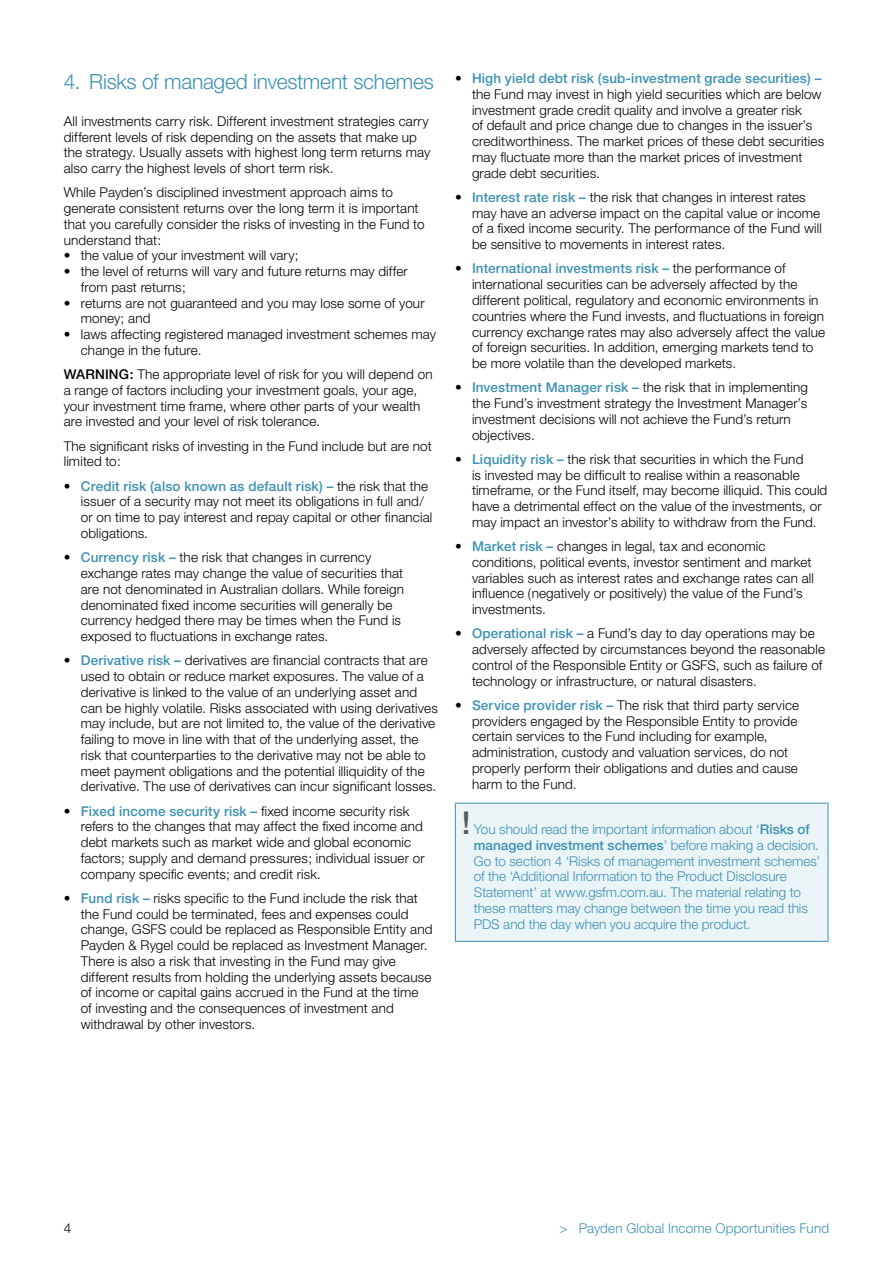
<style>
.page{position:relative;width:893px;height:1263px;background:#fff}
.page>*{position:absolute;margin:0;border:0;box-sizing:border-box;transform-origin:0 0}
.t1{font:500 31.5px "Helvetica Neue";color:#58585a}
.t2{font:300 21px "Helvetica Neue";letter-spacing:-.01em;color:#3c91b4}
.t3{font:300 13.5px/15.8px "Helvetica Neue";letter-spacing:.01em;color:#000}
.t4{font:300 13.5px/15.8px "Helvetica Neue";color:#3c91b4}
.s1{font-weight:500}
.s2{font-weight:500;color:#3c91b4}
</style>
<div class="page">
<div style="left:455px;top:803px;width:373px;height:138px;background:#ebf4f7"></div>
<hr style="left:455px;top:803px;width:373px;height:1px;background:#3c91b4">
<hr style="left:455px;top:803px;width:1px;height:138px;background:#3c91b4">
<hr style="left:828px;top:803px;width:1px;height:138px;background:#3c91b4">
<hr style="left:455px;top:941px;width:373px;height:1px;background:#3c91b4">
<h2 class="t2" style="left:64px;top:68px;width:372px">4. Risks of managed investment schemes</h2>
<p class="t3" style="left:64px;top:113px;width:368px">All investments carry risk. Different investment strategies carry different levels of risk depending on the assets that make up the strategy. Usually assets with highest long term returns may also carry the highest levels of short term risk.</p>
<p class="t3" style="left:64px;top:184px;width:362px">While Payden’s disciplined investment approach aims to generate consistent returns over the long term it is important that you carefully consider the risks of investing in the Fund to understand that:</p>
<p class="t3" style="left:64px;top:247px;width:236px">• the value of your investment will vary;</p>
<p class="t3" style="left:81px;top:263px;width:329px;text-indent:-17px">• the level of returns will vary and future returns may differ from past returns;</p>
<p class="t3" style="left:81px;top:295px;width:345px;text-indent:-17px">• returns are not guaranteed and you may lose some of your money; and</p>
<p class="t3" style="left:81px;top:326px;width:357px;text-indent:-17px">• laws affecting registered managed investment schemes may change in the future.</p>
<p class="t3" style="left:64px;top:366px;width:370px"><span class="s1">WARNING:</span> The appropriate level of risk for you will depend on a range of factors including your investment goals, your age, your investment time frame, where other parts of your wealth are invested and your level of risk tolerance.</p>
<p class="t3" style="left:64px;top:438px;width:369px">The significant risks of investing in the Fund include but are not limited to:</p>
<p class="t3" style="left:81px;top:478px;width:353px;text-indent:-17px">• <span class="s2">Credit risk (also known as default risk) –</span> the risk that the issuer of a security may not meet its obligations in full and/ or on time to pay interest and repay capital or other financial obligations.</p>
<p class="t3" style="left:81px;top:549px;width:325px;text-indent:-17px">• <span class="s2">Currency risk –</span> the risk that changes in currency exchange rates may change the value of securities that are not denominated in Australian dollars. While foreign denominated fixed income securities will generally be currency hedged there may be times when the Fund is exposed to fluctuations in exchange rates.</p>
<p class="t3" style="left:81px;top:652px;width:359px;text-indent:-17px">• <span class="s2">Derivative risk –</span> derivatives are financial contracts that are used to obtain or reduce market exposures. The value of a derivative is linked to the value of an underlying asset and can be highly volatile. Risks associated with using derivatives may include, but are not limited to, the value of the derivative failing to move in line with that of the underlying asset, the risk that counterparties to the derivative may not be able to meet payment obligations and the potential illiquidity of the derivative. The use of derivatives can incur significant losses.</p>
<p class="t3" style="left:81px;top:803px;width:345px;text-indent:-17px">• <span class="s2">Fixed income security risk –</span> fixed income security risk refers to the changes that may affect the fixed income and debt markets such as market wide and global economic factors; supply and demand pressures; individual issuer or company specific events; and credit risk.</p>
<p class="t3" style="left:81px;top:890px;width:353px;text-indent:-17px">• <span class="s2">Fund risk –</span> risks specific to the Fund include the risk that the Fund could be terminated, fees and expenses could change, GSFS could be replaced as Responsible Entity and Payden &amp; Rygel could be replaced as Investment Manager.<br>There is also a risk that investing in the Fund may give different results from holding the underlying assets because of income or capital gains accrued in the Fund at the time of investing and the consequences of investment and withdrawal by other investors.</p>
<p class="t3" style="left:472px;top:70px;width:354px;text-indent:-17px">• <span class="s2">High yield debt risk (sub-investment grade securities) – </span>the Fund may invest in high yield securities which are below investment grade credit quality and involve a greater risk<br>of default and price change due to changes in the issuer’s creditworthiness. The market prices of these debt securities may fluctuate more than the market prices of investment grade debt securities.</p>
<p class="t3" style="left:472px;top:189px;width:351px;text-indent:-17px">• <span class="s2">Interest rate risk –</span> the risk that changes in interest rates may have an adverse impact on the capital value or income of a fixed income security. The performance of the Fund will be sensitive to movements in interest rates.</p>
<p class="t3" style="left:472px;top:260px;width:355px;text-indent:-17px">• <span class="s2">International investments risk –</span> the performance of international securities can be adversely affected by the different political, regulatory and economic environments in countries where the Fund invests, and fluctuations in foreign currency exchange rates may also adversely affect the value of foreign securities. In addition, emerging markets tend to be more volatile than the developed markets.</p>
<p class="t3" style="left:472px;top:379px;width:337px;text-indent:-17px">• <span class="s2">Investment Manager risk –</span> the risk that in implementing the Fund’s investment strategy the Investment Manager’s investment decisions will not achieve the Fund’s return objectives.</p>
<p class="t3" style="left:472px;top:451px;width:357px;text-indent:-17px">• <span class="s2">Liquidity risk –</span> the risk that securities in which the Fund<br>is invested may be difficult to realise within a reasonable timeframe, or the Fund itself, may become illiquid. This could have a detrimental effect on the value of the investments, or may impact an investor’s ability to withdraw from the Fund.</p>
<p class="t3" style="left:472px;top:538px;width:344px;text-indent:-17px">• <span class="s2">Market risk –</span> changes in legal, tax and economic conditions, political events, investor sentiment and market variables such as interest rates and exchange rates can all influence (negatively or positively) the value of the Fund’s investments.</p>
<p class="t3" style="left:472px;top:625px;width:355px;text-indent:-17px">• <span class="s2">Operational risk –</span> a Fund’s day to day operations may be adversely affected by circumstances beyond the reasonable control of the Responsible Entity or GSFS, such as failure of technology or infrastructure, or natural disasters.</p>
<p class="t3" style="left:472px;top:697px;width:329px;text-indent:-17px">• <span class="s2">Service provider risk –</span> The risk that third party service providers engaged by the Responsible Entity to provide certain services to the Fund including for example, administration, custody and valuation services, do not properly perform their obligations and duties and cause harm to the Fund.</p>
<h1 class="t1" style="left:462px;top:804px;width:10px">!</h1>
<p class="t4" style="left:474px;top:821px;width:348px">You should read the important information about ‘<span class="s1">Risks of managed investment schemes</span>’ before making a decision.<br>Go to section 4 ‘Risks of management investment schemes’ of the ‘Additional Information to the Product Disclosure Statement’ at www.gsfm.com.au. The material relating to these matters may change between the time you read this PDS and the day when you acquire the product.</p>
<p class="t3" style="left:64px;top:1220px;width:9px">4</p>
<p class="t4" style="left:559px;top:1220px;width:271px">&gt; Payden Global Income Opportunities Fund</p>
</div>
